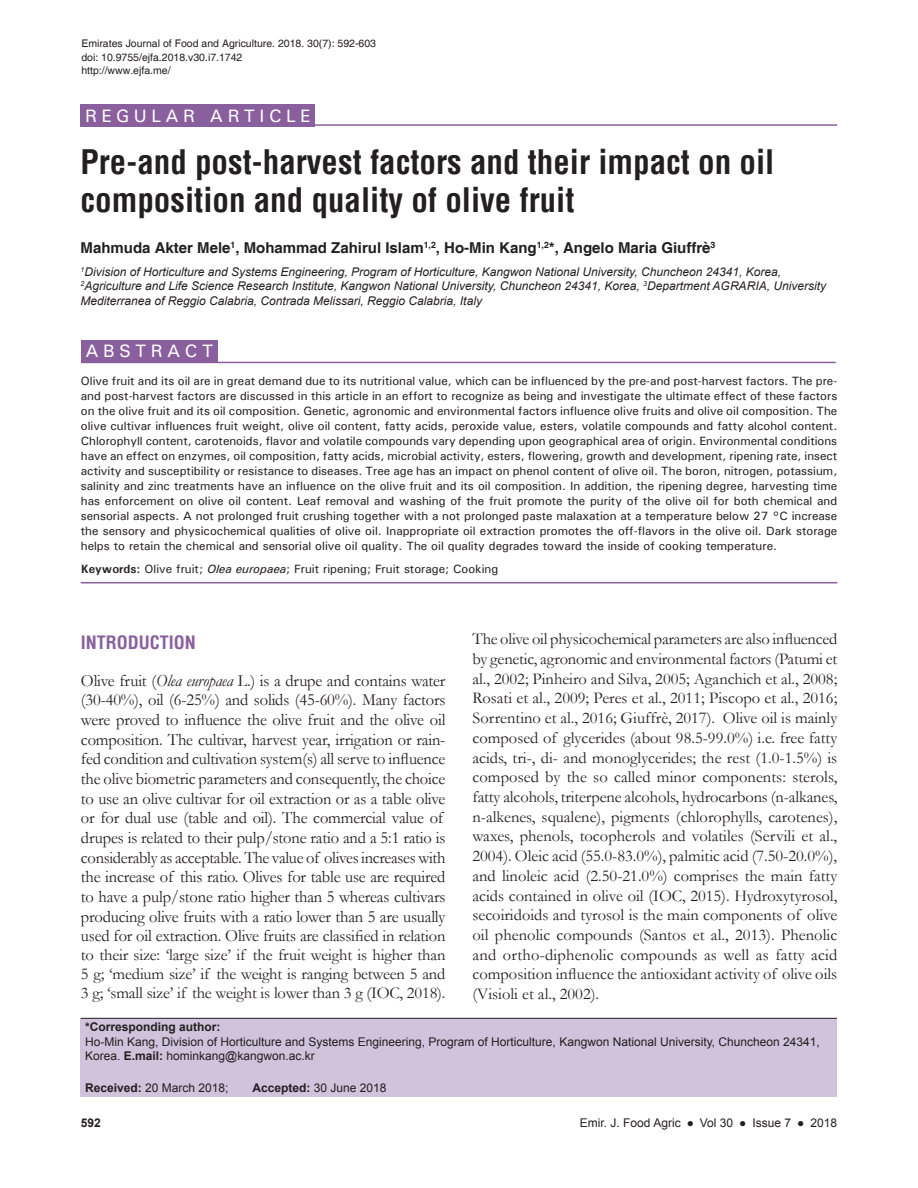
<style>
.page{position:relative;width:918px;height:1188px;background:#fff}
.page>*{position:absolute;margin:0;border:0;box-sizing:border-box;transform-origin:0 0}
.AT{font:700 condensed 33px/37.5px "Helvetica";color:#231f20}
.AH{font:500 18px "Univers";letter-spacing:.25em;color:#fff}
.t1{font:700 condensed 18px "Helvetica";color:#8a5f9d}
.ABSH{font:500 18px "Univers";letter-spacing:.25em;color:#fff}
.TX{font:17.1px/19.6px "Garamond";letter-spacing:-.01em;color:#231f20}
.TX-2{font:16.5px/19.6px "Garamond";letter-spacing:-.01em;color:#231f20;text-align:justify}
.AU{font:700 15px "Helvetica";color:#231f20}
.ABS{font:500 12px/15px "Univers";color:#231f20;text-align:justify}
.AFF{font:italic 12px/14.4px "Arial";color:#231f20}
.ADD{font:12px/14.4px "Arial";color:#231f20}
.KWD{font:500 12px "Univers";color:#231f20}
.His{font:12px "Arial";color:#231f20}
.t2{font:700 12px "Arial";color:#231f20}
.Journal{font:10.5px "Helvetica";color:#231f20}
.s1{font-weight:700}
.s2{font-style:italic}
.s3{font-size:16.5px}
</style>
<div class="page">
<div style="left:81px;top:1018px;width:756px;height:78px;background:#d1c3dc"></div>
<hr style="left:81px;top:1018px;width:756px;height:1px;background:#231f20">
<hr style="left:81px;top:582px;width:756px;height:1px;background:#8a5f9d">
<div style="left:81px;top:340px;width:137px;height:22px;background:#8a5f9d"></div>
<hr style="left:81px;top:362px;width:755px;height:1px;background:#8a5f9d">
<div style="left:81px;top:104px;width:234px;height:23px;background:#8a5f9d"></div>
<hr style="left:81px;top:124px;width:756px;height:2px;background:#8a5f9d">
<p class="Journal" style="left:81px;top:37px;width:296px">Emirates Journal of Food and Agriculture. 2018. 30(7): 592-603</p>
<p class="Journal" style="left:81px;top:51px;width:163px">doi: 10.9755/ejfa.2018.v30.i7.1742</p>
<p class="Journal" style="left:81px;top:64px;width:91px">http://www.ejfa.me/</p>
<p class="AH" style="left:85px;top:104px;width:227px">REGULAR ARTICLE</p>
<p class="AT" style="left:81px;top:143px;width:695px">Pre-and post-harvest factors and their impact on oil composition and quality of olive fruit</p>
<p class="AU" style="left:81px;top:238px;width:636px">Mahmuda Akter Mele<sup>1</sup>, Mohammad Zahirul Islam<sup>1,2</sup>, Ho-Min Kang<sup>1,2</sup>*, Angelo Maria Giuffrè<sup>3</sup></p>
<p class="AFF" style="left:81px;top:265px;width:747px"><sup>1</sup>Division of Horticulture and Systems Engineering, Program of Horticulture, Kangwon National University, Chuncheon 24341, Korea,<br><sup>2</sup>Agriculture and Life Science Research Institute, Kangwon National University, Chuncheon 24341, Korea, <sup>3</sup>Department AGRARIA, University<br>Mediterranea of Reggio Calabria, Contrada Melissari, Reggio Calabria, Italy</p>
<p class="ABSH" style="left:86px;top:340px;width:129px">ABSTRACT</p>
<p class="ABS" style="left:81px;top:373px;width:758px">Olive fruit and its oil are in great demand due to its nutritional value, which can be influenced by the pre-and post-harvest factors. The pre&shy;and post-harvest factors are discussed in this article in an effort to recognize as being and investigate the ultimate effect of these factors on the olive fruit and its oil composition. Genetic, agronomic and environmental factors influence olive fruits and olive oil composition. The olive cultivar influences fruit weight, olive oil content, fatty acids, peroxide value, esters, volatile compounds and fatty alcohol content.<br>Chlorophyll content, carotenoids, flavor and volatile compounds vary depending upon geographical area of origin. Environmental conditions have an effect on enzymes, oil composition, fatty acids, microbial activity, esters, flowering, growth and development, ripening rate, insect activity and susceptibility or resistance to diseases. Tree age has an impact on phenol content of olive oil. The boron, nitrogen, potassium, salinity and zinc treatments have an influence on the olive fruit and its oil composition. In addition, the ripening degree, harvesting time has enforcement on olive oil content. Leaf removal and washing of the fruit promote the purity of the olive oil for both chemical and sensorial aspects. A not prolonged fruit crushing together with a not prolonged paste malaxation at a temperature below 27 °C increase the sensory and physicochemical qualities of olive oil. Inappropriate oil extraction promotes the off-flavors in the olive oil. Dark storage helps to retain the chemical and sensorial olive oil quality. The oil quality degrades toward the inside of cooking temperature.</p>
<p class="KWD" style="left:81px;top:562px;width:419px"><span class="s1">Keywords:</span> Olive fruit; <span class="s2">Olea europaea</span>; Fruit ripening; Fruit storage; Cooking</p>
<h1 class="t1" style="left:81px;top:630px;width:117px">INTRODUCTION</h1>
<p class="TX" style="left:81px;top:670px;width:366px">Olive fruit (<span class="s2">Olea europaea</span> L.) is a drupe and contains water (30-40%), oil (6-25%) and solids (45-60%). Many factors were proved to influence the olive fruit and the olive oil composition. The cultivar, harvest year, irrigation or rain&shy;fed condition and cultivation system(s) all serve to influence the olive biometric parameters and consequently, the choice to use an olive cultivar for oil extraction or as a table olive or for dual use (table and oil). The commercial value of drupes is related to their pulp/stone ratio and a 5:1 ratio is considerably as acceptable. The value of olives increases with the increase of this ratio. Olives for table use are required to have a pulp/stone ratio higher than 5 whereas cultivars producing olive fruits with a ratio lower than 5 are usually used for oil extraction. Olive fruits are <span class="s3">classified in relation</span></p>
<p class="TX-2" style="left:81px;top:945px;width:366px;line-height:19px">to their size: ‘large size’ if the fruit weight is higher than 5 g; ‘medium size’ if the weight is ranging between 5 and 3 g; ‘small size’ if the weight is lower than 3 g (IOC, 2018).</p>
<p class="TX-2" style="left:472px;top:629px;width:366px">The olive oil physicochemical parameters are also influenced by genetic, agronomic and environmental factors (Patumi et al., 2002; Pinheiro and Silva, 2005; Aganchich et al., 2008; Rosati et al., 2009; Peres et al., 2011; Piscopo et al., 2016; Sorrentino et al., 2016; Giuffrè, 2017). Olive oil is mainly composed of glycerides (about 98.5-99.0%) i.e. free fatty acids, tri-, di- and monoglycerides; the rest (1.0-1.5%) is composed by the so called minor components: sterols, fatty alcohols, triterpene alcohols, hydrocarbons (n-alkanes, n-alkenes, squalene), pigments (chlorophylls, carotenes), waxes, phenols, tocopherols and volatiles (Servili et al., 2004). Oleic acid (55.0-83.0%), palmitic acid (7.50-20.0%), and linoleic acid (2.50-21.0%) comprises the main fatty acids contained in olive oil (IOC, 2015). Hydroxytyrosol, secoiridoids and tyrosol is the main components of olive oil phenolic compounds (Santos et al., 2013). Phenolic and ortho-diphenolic compounds as well as fatty acid composition influence the antioxidant activity of olive oils (Visioli et al., 2002).</p>
<p class="ADD" style="left:85px;top:1020px;width:736px"><span class="s1">*Corresponding author:<br></span>Ho-Min Kang, Division of Horticulture and Systems Engineering, Program of Horticulture, Kangwon National University, Chuncheon 24341,<br>Korea. <span class="s1">E.mail:</span> hominkang@kangwon.ac.kr</p>
<p class="His" style="left:85px;top:1080px;width:145px"><span class="s1">Received:</span> 20 March 2018;</p>
<p class="His" style="left:253px;top:1080px;width:136px"><span class="s1">Accepted:</span> 30 June 2018</p>
<p class="t2" style="left:81px;top:1115px;width:22px">592</p>
<p class="ADD" style="left:580px;top:1116px;width:259px">Emir. J. Food Agric ● Vol 30 ● Issue 7 ● 2018</p>
</div>
